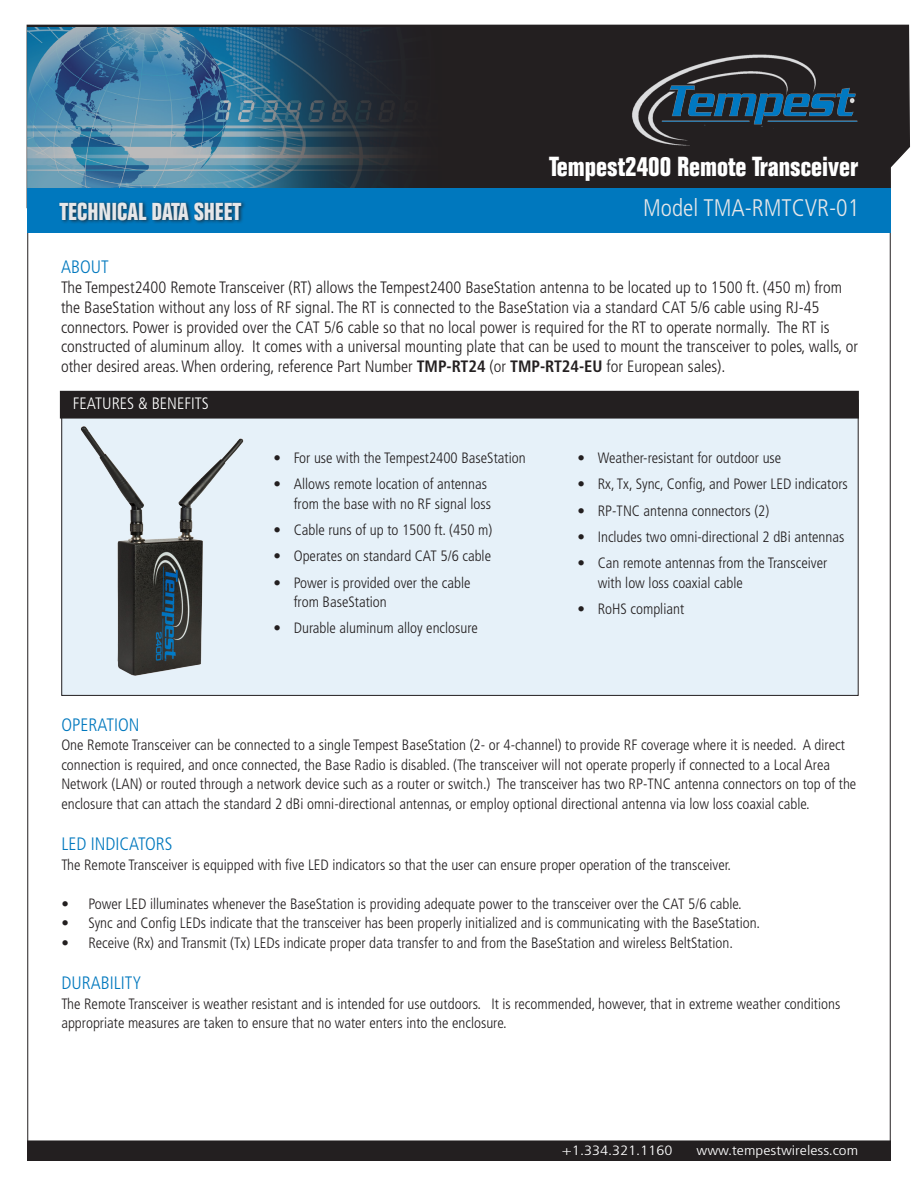
<style>
.page{position:relative;width:918px;height:1188px;background:#fff}
.page>*{position:absolute;margin:0;border:0;box-sizing:border-box;transform-origin:0 0}
.Title_Head{font:700 condensed 27px "Folio Std";color:#fff}
.TDS_Header{font:700 condensed 24px "Folio Std";color:#e6e7e9}
.TDS_Header-2{font:300 condensed 24px "Frutiger LT Std";color:#e6e7e9}
.Sub-Heads{font:300 condensed 18px "Frutiger LT Std";color:#0078be}
.Intro_Paragraph{font:300 condensed 16.5px/19.8px "Frutiger LT Std";color:#231f20}
.t1{font:300 condensed 16.5px "Frutiger LT Std";color:#fff}
.Tempest_Paragraph{font:300 condensed 15px/19.5px "Frutiger LT Std";color:#231f20}
.Main_Footer{font:300 condensed 13.5px "Frutiger LT Std";color:#fff;scale:1.24 1}
.s1{font-weight:700}
</style>
<div class="page">
<div style="left:26px;top:24px;width:884px;height:185px;background:#231f20"></div>
<img style="left:28px;top:27px;width:433px;height:161px">
<div style="left:27px;top:188px;width:864px;height:44px;background:#0078be"></div>
<div style="left:28px;top:1141px;width:862px;height:19px;background:#231f20"></div>
<div style="left:27px;top:1140px;width:864px;height:21px;border:2px solid #231f20"></div>
<div style="left:62px;top:400px;width:796px;height:295px;background:#e6f1f9"></div>
<div style="left:61px;top:392px;width:797px;height:26px;background:#231f20"></div>
<div style="left:60px;top:391px;width:799px;height:28px;border:2px solid #231f20"></div>
<img style="left:624px;top:45px;width:246px;height:106px">
<div style="left:58px;top:200px;width:189px;height:25px;background:#231f20;opacity:.75"></div>
<img style="left:80px;top:426px;width:164px;height:250px">
<p class="Title_Head" style="left:549px;top:151px;width:310px">Tempest2400 Remote Transceiver</p>
<p class="TDS_Header" style="left:59px;top:198px;width:184px">TECHNICAL DATA SHEET</p>
<p class="TDS_Header-2" style="left:643px;top:194px;width:218px">Model TMA-RMTCVR-01</p>
<p class="Sub-Heads" style="left:61px;top:257px;width:49px">ABOUT</p>
<p class="Intro_Paragraph" style="left:61px;top:278px;width:799px">The Tempest2400 Remote Transceiver (RT) allows the Tempest2400 BaseStation antenna to be located up to 1500 ft. (450 m) from the BaseStation without any loss of RF signal. The RT is connected to the BaseStation via a standard CAT 5/6 cable using RJ-45 connectors. Power is provided over the CAT 5/6 cable so that no local power is required for the RT to operate normally. The RT is constructed of aluminum alloy. It comes with a universal mounting plate that can be used to mount the transceiver to poles, walls, or other desired areas. When ordering, reference Part Number <span class="s1">TMP-RT24</span> (or <span class="s1">TMP-RT24-EU</span> for European sales).</p>
<p class="t1" style="left:73px;top:394px;width:138px">FEATURES &amp; BENEFITS</p>
<p class="Tempest_Paragraph" style="left:274px;top:448px;width:254px">• For use with the Tempest2400 BaseStation</p>
<p class="Tempest_Paragraph" style="left:274px;top:475px;width:219px;text-align:right">• Allows remote location of antennas from the base with no RF signal loss</p>
<p class="Tempest_Paragraph" style="left:274px;top:520px;width:220px">• Cable runs of up to 1500 ft. (450 m)</p>
<p class="Tempest_Paragraph" style="left:274px;top:547px;width:219px">• Operates on standard CAT 5/6 cable</p>
<p class="Tempest_Paragraph" style="left:294px;top:573px;width:178px;text-indent:-20px">• Power is provided over the cable from BaseStation</p>
<p class="Tempest_Paragraph" style="left:274px;top:619px;width:206px">• Durable aluminum alloy enclosure</p>
<p class="Tempest_Paragraph" style="left:578px;top:448px;width:205px">• Weather-resistant for outdoor use</p>
<p class="Tempest_Paragraph" style="left:578px;top:475px;width:272px">• Rx, Tx, Sync, Config, and Power LED indicators</p>
<p class="Tempest_Paragraph" style="left:578px;top:501px;width:193px">• RP-TNC antenna connectors (2)</p>
<p class="Tempest_Paragraph" style="left:578px;top:527px;width:268px">• Includes two omni-directional 2 dBi antennas</p>
<p class="Tempest_Paragraph" style="left:598px;top:553px;width:231px;text-indent:-20px">• Can remote antennas from the Transceiver with low loss coaxial cable</p>
<p class="Tempest_Paragraph" style="left:578px;top:599px;width:108px">• RoHS compliant</p>
<p class="Sub-Heads" style="left:61px;top:714px;width:80px">OPERATION</p>
<p class="Tempest_Paragraph" style="left:61px;top:736px;width:797px">One Remote Transceiver can be connected to a single Tempest BaseStation (2- or 4-channel) to provide RF coverage where it is needed. A direct connection is required, and once connected, the Base Radio is disabled. (The transceiver will not operate properly if connected to a Local Area Network (LAN) or routed through a network device such as a router or switch.) The transceiver has two RP-TNC antenna connectors on top of the enclosure that can attach the standard 2 dBi omni-directional antennas, or employ optional directional antenna via low loss coaxial cable.</p>
<p class="Sub-Heads" style="left:61px;top:834px;width:113px">LED INDICATORS</p>
<p class="Tempest_Paragraph" style="left:61px;top:855px;width:671px">The Remote Transceiver is equipped with five LED indicators so that the user can ensure proper operation of the transceiver.</p>
<p class="Tempest_Paragraph" style="left:61px;top:894px;width:682px">• Power LED illuminates whenever the BaseStation is providing adequate power to the transceiver over the CAT 5/6 cable.</p>
<p class="Tempest_Paragraph" style="left:61px;top:914px;width:700px">• Sync and Config LEDs indicate that the transceiver has been properly initialized and is communicating with the BaseStation.</p>
<p class="Tempest_Paragraph" style="left:61px;top:933px;width:673px">• Receive (Rx) and Transmit (Tx) LEDs indicate proper data transfer to and from the BaseStation and wireless BeltStation.</p>
<p class="Sub-Heads" style="left:61px;top:973px;width:82px">DURABILITY</p>
<p class="Tempest_Paragraph" style="left:61px;top:994px;width:780px">The Remote Transceiver is weather resistant and is intended for use outdoors. It is recommended, however, that in extreme weather conditions appropriate measures are taken to ensure that no water enters into the enclosure.</p>
<p class="Main_Footer" style="left:562px;top:1143px;width:91px">+1.334.321.1160</p>
<p class="Main_Footer" style="left:697px;top:1143px;width:132px">www.tempestwireless.com</p>
</div>
